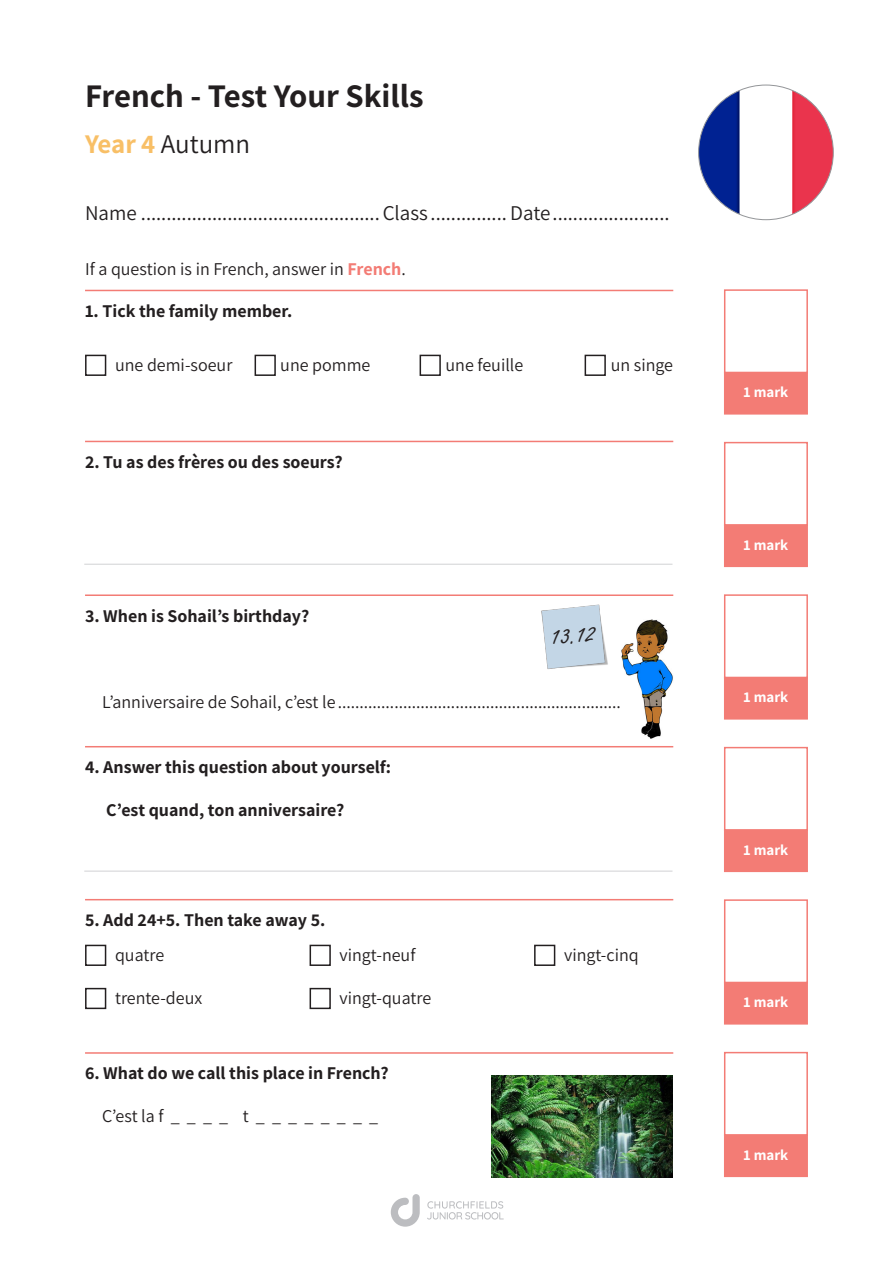
<style>
.page{position:relative;width:893px;height:1263px;background:#fff}
.page>*{position:absolute;margin:0;border:0;box-sizing:border-box;transform-origin:0 0}
.t1{font:700 33px "Assistant";color:#231f20}
.q_no_line{font:28.5px "Freestyle Script";color:#231f20}
.t2{font:27px "Assistant";color:#231f20}
.Paragraph_Style_1{font:21px "Assistant";color:#231f20}
.q{font:700 18px "Assistant";color:#231f20}
.q_no_line-2{font:18px "Assistant";color:#231f20}
.Paragraph_Style_1-2{font:18px "Assistant";color:#231f20}
.Paragraph_Style_2{font:700 15px "Assistant";color:#fff}
.s1{font-weight:700;color:#f8bf66}
.s2{font-weight:700;color:#f37c75}
</style>
<div class="page">
<hr style="left:85px;top:290px;width:588px;height:1px;background:#f37c75">
<hr style="left:85px;top:441px;width:588px;height:1px;background:#f37c75">
<hr style="left:85px;top:594px;width:588px;height:2px;background:#f37c75">
<hr style="left:85px;top:746px;width:588px;height:1px;background:#f37c75">
<hr style="left:85px;top:899px;width:588px;height:1px;background:#f37c75">
<hr style="left:85px;top:1052px;width:588px;height:2px;background:#f37c75">
<div style="left:724px;top:289px;width:84px;height:84px;border:2px solid #f37c75"></div>
<div style="left:725px;top:373px;width:82px;height:41px;background:#f37c75"></div>
<div style="left:724px;top:372px;width:84px;height:43px;border:2px solid #f37c75"></div>
<div style="left:724px;top:442px;width:84px;height:84px;border:2px solid #f37c75"></div>
<div style="left:725px;top:525px;width:82px;height:41px;background:#f37c75"></div>
<div style="left:724px;top:524px;width:84px;height:43px;border:2px solid #f37c75"></div>
<div style="left:724px;top:594px;width:84px;height:84px;border:2px solid #f37c75"></div>
<div style="left:725px;top:678px;width:82px;height:41px;background:#f37c75"></div>
<div style="left:724px;top:677px;width:84px;height:43px;border:2px solid #f37c75"></div>
<div style="left:724px;top:747px;width:84px;height:84px;border:2px solid #f37c75"></div>
<div style="left:725px;top:830px;width:82px;height:41px;background:#f37c75"></div>
<div style="left:724px;top:829px;width:84px;height:43px;border:2px solid #f37c75"></div>
<div style="left:724px;top:899px;width:84px;height:84px;border:2px solid #f37c75"></div>
<div style="left:725px;top:982px;width:82px;height:42px;background:#f37c75"></div>
<div style="left:724px;top:982px;width:84px;height:42px;border:2px solid #f37c75"></div>
<div style="left:724px;top:1052px;width:84px;height:84px;border:2px solid #f37c75"></div>
<div style="left:725px;top:1135px;width:82px;height:41px;background:#f37c75"></div>
<div style="left:724px;top:1134px;width:84px;height:43px;border:2px solid #f37c75"></div>
<svg style="left:391px;top:1194px;width:29px;height:33px"></svg>
<svg style="left:427px;top:1201px;width:77px;height:18px"></svg>
<div style="left:85px;top:355px;width:21px;height:21px;border:2px solid #231f20"></div>
<div style="left:255px;top:355px;width:21px;height:21px;border:2px solid #231f20"></div>
<div style="left:420px;top:355px;width:21px;height:21px;border:2px solid #231f20"></div>
<div style="left:85px;top:945px;width:21px;height:21px;border:2px solid #231f20"></div>
<div style="left:85px;top:988px;width:21px;height:21px;border:2px solid #231f20"></div>
<div style="left:310px;top:945px;width:21px;height:21px;border:2px solid #231f20"></div>
<div style="left:310px;top:988px;width:21px;height:21px;border:2px solid #231f20"></div>
<div style="left:534px;top:945px;width:21px;height:21px;border:2px solid #231f20"></div>
<div style="left:585px;top:355px;width:21px;height:21px;border:2px solid #231f20"></div>
<hr style="left:84px;top:871px;width:588px;height:1px;background:#d1d2d4">
<hr style="left:84px;top:564px;width:588px;height:1px;background:#d1d2d4">
<img style="left:492px;top:1076px;width:180px;height:101px">
<img style="left:699px;top:85px;width:134px;height:135px;border-radius:67px">
<img style="left:621px;top:620px;width:52px;height:118px">
<img style="left:541px;top:604px;width:67px;height:65px">
<p class="t1" style="left:85px;top:74px;width:340px">French - Test Your Skills</p>
<p class="t2" style="left:85px;top:125px;width:167px"><span class="s1">Year 4</span> Autumn</p>
<p class="Paragraph_Style_1" style="left:85px;top:199px;width:586px">Name ...............................................Class ............... Date.......................</p>
<p class="Paragraph_Style_1-2" style="left:85px;top:257px;width:322px">If a question is in French, answer in <span class="s2">French</span>.</p>
<p class="q" style="left:85px;top:298px;width:209px">1. Tick the family member.</p>
<p class="Paragraph_Style_1-2" style="left:115px;top:352px;width:119px">une demi-soeur</p>
<p class="Paragraph_Style_1-2" style="left:280px;top:352px;width:92px">une pomme</p>
<p class="Paragraph_Style_1-2" style="left:446px;top:352px;width:79px">une feuille</p>
<p class="Paragraph_Style_1-2" style="left:611px;top:352px;width:64px">un singe</p>
<p class="q" style="left:85px;top:449px;width:259px">2. Tu as des frères ou des soeurs?</p>
<p class="q" style="left:85px;top:603px;width:226px">3. When is Sohail’s birthday?</p>
<p class="q_no_line" style="left:550px;top:621px;width:46px;rotate:-6deg">13.12</p>
<p class="q_no_line-2" style="left:102px;top:689px;width:555px">L’anniversaire de Sohail, c’est le.........................................................................</p>
<p class="q" style="left:85px;top:755px;width:308px">4. Answer this question about yourself:</p>
<p class="q" style="left:106px;top:798px;width:240px">C’est quand, ton anniversaire?</p>
<p class="q" style="left:85px;top:907px;width:242px">5. Add 24+5. Then take away 5.</p>
<p class="Paragraph_Style_1-2" style="left:115px;top:942px;width:51px">quatre</p>
<p class="Paragraph_Style_1-2" style="left:115px;top:985px;width:89px">trente-deux</p>
<p class="Paragraph_Style_1-2" style="left:340px;top:942px;width:77px">vingt-neuf</p>
<p class="Paragraph_Style_1-2" style="left:340px;top:985px;width:93px">vingt-quatre</p>
<p class="q" style="left:85px;top:1061px;width:305px">6. What do we call this place in French?</p>
<p class="q_no_line-2" style="left:102px;top:1104px;width:278px">C’est la f _ _ _ _ t _ _ _ _ _ _ _ _</p>
<p class="Paragraph_Style_1-2" style="left:564px;top:942px;width:76px">vingt-cinq</p>
<p class="Paragraph_Style_2" style="left:744px;top:382px;width:46px">1 mark</p>
<p class="Paragraph_Style_2" style="left:744px;top:534px;width:46px">1 mark</p>
<p class="Paragraph_Style_2" style="left:744px;top:687px;width:46px">1 mark</p>
<p class="Paragraph_Style_2" style="left:744px;top:839px;width:46px">1 mark</p>
<p class="Paragraph_Style_2" style="left:744px;top:992px;width:46px">1 mark</p>
<p class="Paragraph_Style_2" style="left:744px;top:1144px;width:46px">1 mark</p>
</div>
